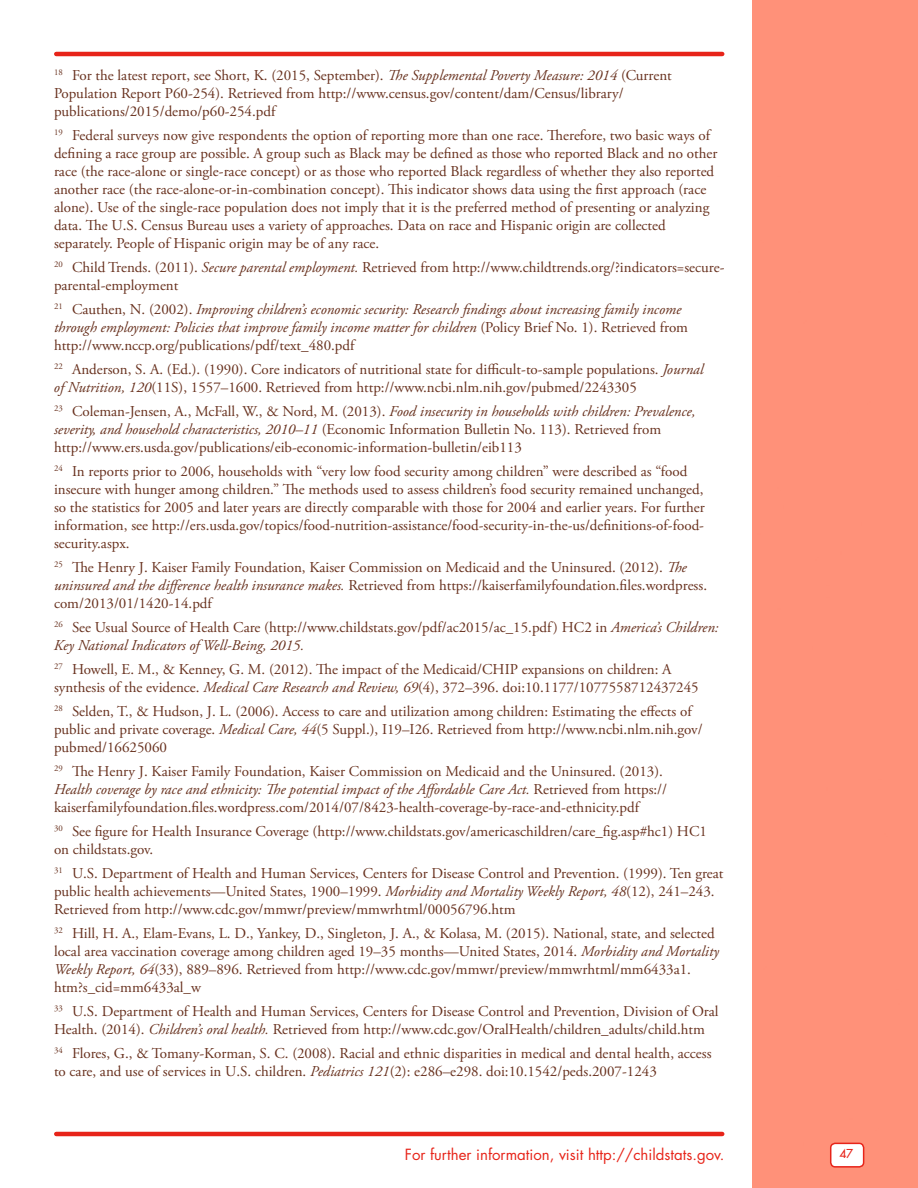
<style>
.page{position:relative;width:918px;height:1188px;background:#fff}
.page>*{position:absolute;margin:0;border:0;box-sizing:border-box;transform-origin:0 0}
.t1{font:15px/18px "Adobe Garamond Pro";color:#68311e}
.t2{font:italic 15px/18px "Adobe Garamond Pro";color:#68311e}
.t3{font:15px "Futura";color:#e72419}
.t4{font:12px "Futura";color:#e72419}
.s1{font-style:italic}
.s2{font-style:normal}
</style>
<div class="page">
<div style="left:752px;top:0;width:166px;height:1188px;background:#ff9179"></div>
<hr style="left:56px;top:1132px;width:666px;height:4px;background:#e72419">
<hr style="left:56px;top:52px;width:666px;height:4px;background:#e72419">
<div style="left:831px;top:1143px;width:33px;height:24px;background:#fff;border-radius:4px"></div>
<div style="left:830px;top:1143px;width:34px;height:25px;border:2px solid #e72419;border-radius:4px"></div>
<p class="t1" style="left:54px;top:67px;width:619px"><sup>18</sup> For the latest report, see Short, K. (2015, September). <span class="s1">The Supplemental Poverty Measure: 2014</span> (Current<br>Population Report P60-254). Retrieved from http://www.census.gov/content/dam/Census/library/ publications/2015/demo/p60-254.pdf</p>
<p class="t1" style="left:54px;top:127px;width:665px"><sup>19</sup> Federal surveys now give respondents the option of reporting more than one race. Therefore, two basic ways of defining a race group are possible. A group such as Black may be defined as those who reported Black and no other race (the race-alone or single-race concept) or as those who reported Black regardless of whether they also reported another race (the race-alone-or-in-combination concept). This indicator shows data using the first approach (race alone). Use of the single-race population does not imply that it is the preferred method of presenting or analyzing data. The U.S. Census Bureau uses a variety of approaches. Data on race and Hispanic origin are collected separately. People of Hispanic origin may be of any race.</p>
<p class="t1" style="left:54px;top:259px;width:672px"><sup>20</sup> Child Trends. (2011). <span class="s1">Secure parental employment.</span> Retrieved from http://www.childtrends.org/?indicators=secure&shy;parental-employment</p>
<p class="t2" style="left:54px;top:301px;width:636px"><sup>21</sup> <span class="s2">Cauthen, N. (2002).</span> Improving children’s economic security: Research findings about increasing family income through employment: Policies that improve family income matter for children <span class="s2">(Policy Brief No. 1). Retrieved from http://www.nccp.org/publications/pdf/text_480.pdf</span></p>
<p class="t1" style="left:54px;top:361px;width:651px"><sup>22</sup> Anderson, S. A. (Ed.). (1990). Core indicators of nutritional state for difficult-to-sample populations. <span class="s1">Journal of Nutrition, 120</span>(11S), 1557–1600. Retrieved from http://www.ncbi.nlm.nih.gov/pubmed/2243305</p>
<p class="t1" style="left:54px;top:403px;width:643px"><sup>23</sup> Coleman-Jensen, A., McFall, W., &amp; Nord, M. (2013). <span class="s1">Food insecurity in households with children: Prevalence, severity, and household characteristics, 2010–11</span> (Economic Information Bulletin No. 113). Retrieved from http://www.ers.usda.gov/publications/eib-economic-information-bulletin/eib113</p>
<p class="t1" style="left:54px;top:463px;width:652px"><sup>24</sup> In reports prior to 2006, households with “very low food security among children” were described as “food insecure with hunger among children.” The methods used to assess children’s food security remained unchanged, so the statistics for 2005 and later years are directly comparable with those for 2004 and earlier years. For further information, see http://ers.usda.gov/topics/food-nutrition-assistance/food-security-in-the-us/definitions-of-food&shy;security.aspx.</p>
<p class="t1" style="left:54px;top:559px;width:655px"><sup>25</sup> The Henry J. Kaiser Family Foundation, Kaiser Commission on Medicaid and the Uninsured. (2012). <span class="s1">The uninsured and the difference health insurance makes.</span> Retrieved from https://kaiserfamilyfoundation.files.wordpress. com/2013/01/1420-14.pdf</p>
<p class="t1" style="left:54px;top:619px;width:666px"><sup>26</sup> See Usual Source of Health Care (http://www.childstats.gov/pdf/ac2015/ac_15.pdf) HC2 in <span class="s1">America’s Children:<br>Key National Indicators of Well-Being, 2015.</span></p>
<p class="t1" style="left:54px;top:661px;width:646px"><sup>27</sup> Howell, E. M., &amp; Kenney, G. M. (2012). The impact of the Medicaid/CHIP expansions on children: A synthesis of the evidence. <span class="s1">Medical Care Research and Review, 69</span>(4), 372–396. doi:10.1177/1077558712437245</p>
<p class="t1" style="left:54px;top:703px;width:650px"><sup>28</sup> Selden, T., &amp; Hudson, J. L. (2006). Access to care and utilization among children: Estimating the effects of public and private coverage. <span class="s1">Medical Care, 44</span>(5 Suppl.), I19–I26. Retrieved from http://www.ncbi.nlm.nih.gov/ pubmed/16625060</p>
<p class="t1" style="left:54px;top:763px;width:615px"><sup>29</sup> The Henry J. Kaiser Family Foundation, Kaiser Commission on Medicaid and the Uninsured. (2013).<br><span class="s1">Health coverage by race and ethnicity: The potential impact of the Affordable Care Act.</span> Retrieved from https:// kaiserfamilyfoundation.files.wordpress.com/2014/07/8423-health-coverage-by-race-and-ethnicity.pdf</p>
<p class="t1" style="left:54px;top:823px;width:655px"><sup>30</sup> See figure for Health Insurance Coverage (http://www.childstats.gov/americaschildren/care_fig.asp#hc1) HC1 on childstats.gov.</p>
<p class="t1" style="left:54px;top:865px;width:671px"><sup>31</sup> U.S. Department of Health and Human Services, Centers for Disease Control and Prevention. (1999). Ten great public health achievements—United States, 1900–1999. <span class="s1">Morbidity and Mortality Weekly Report, 48</span>(12), 241–243.<br>Retrieved from http://www.cdc.gov/mmwr/preview/mmwrhtml/00056796.htm</p>
<p class="t1" style="left:54px;top:925px;width:666px"><sup>32</sup> Hill, H. A., Elam-Evans, L. D., Yankey, D., Singleton, J. A., &amp; Kolasa, M. (2015). National, state, and selected local area vaccination coverage among children aged 19–35 months—United States, 2014. <span class="s1">Morbidity and Mortality Weekly Report, 64</span>(33), 889–896. Retrieved from http://www.cdc.gov/mmwr/preview/mmwrhtml/mm6433a1. htm?s_cid=mm6433al_w</p>
<p class="t1" style="left:54px;top:1003px;width:666px"><sup>33</sup> U.S. Department of Health and Human Services, Centers for Disease Control and Prevention, Division of Oral<br>Health. (2014). <span class="s1">Children’s oral health.</span> Retrieved from http://www.cdc.gov/OralHealth/children_adults/child.htm</p>
<p class="t1" style="left:54px;top:1045px;width:659px"><sup>34</sup> Flores, G., &amp; Tomany-Korman, S. C. (2008). Racial and ethnic disparities in medical and dental health, access to care, and use of services in U.S. children. <span class="s1">Pediatrics 121</span>(2): e286–e298. doi:10.1542/peds.2007-1243</p>
<p class="t3" style="left:405px;top:1144px;width:321px">For further information, visit http://childstats.gov.</p>
<p class="t4" style="left:839px;top:1146px;width:15px">47</p>
</div>
